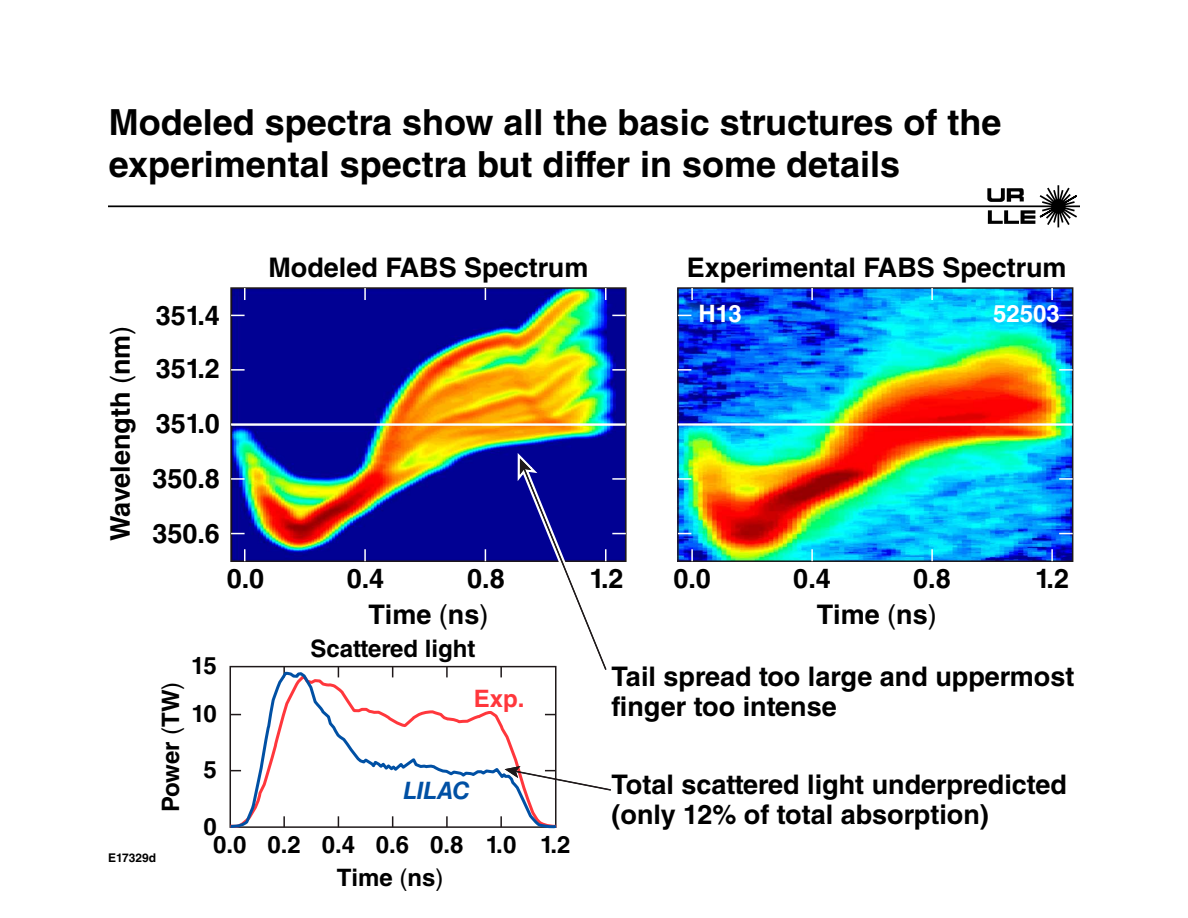
<style>
.page{position:relative;width:1188px;height:918px;background:#fff}
.page>*{position:absolute;margin:0;border:0;box-sizing:border-box;transform-origin:0 0}
.t1{font:700 36px/42px "Helvetica LT Std";color:#000}
.t2{font:700 27px/30px "Helvetica LT Std";color:#000}
.t3{font:700 24px/47.5px "Helvetica LT Std";color:#000}
.t4{font:700 24px "Helvetica LT Std";color:#fff}
.t5{font:italic 700 24px "Helvetica LT Std";color:#0050a4}
.t6{font:700 24px "Helvetica LT Std";color:#ff373c}
.t7{font:700 12px "Helvetica LT Std";color:#000}
.s1{font-weight:400}
</style>
<div class="page">
<img style="left:233px;top:290px;width:391px;height:269px">
<div style="left:230px;top:287px;width:397px;height:275px;border:2px solid #1f191a"></div>
<img style="left:680px;top:290px;width:390px;height:269px">
<div style="left:677px;top:287px;width:396px;height:275px;border:2px solid #1f191a"></div>
<hr style="left:231px;top:423px;width:395px;height:3px;background:#fff">
<hr style="left:678px;top:423px;width:395px;height:3px;background:#fff">
<svg style="left:231px;top:478px;width:14px;height:2px"></svg>
<svg style="left:231px;top:369px;width:14px;height:2px"></svg>
<svg style="left:231px;top:533px;width:14px;height:1px"></svg>
<svg style="left:231px;top:315px;width:14px;height:1px"></svg>
<svg style="left:678px;top:478px;width:13px;height:2px"></svg>
<svg style="left:678px;top:369px;width:13px;height:2px"></svg>
<svg style="left:678px;top:533px;width:13px;height:1px"></svg>
<svg style="left:678px;top:315px;width:13px;height:1px"></svg>
<svg style="left:1059px;top:478px;width:14px;height:2px"></svg>
<svg style="left:1059px;top:369px;width:14px;height:2px"></svg>
<svg style="left:1059px;top:533px;width:14px;height:1px"></svg>
<svg style="left:1059px;top:315px;width:14px;height:1px"></svg>
<svg style="left:612px;top:369px;width:14px;height:2px"></svg>
<svg style="left:612px;top:315px;width:14px;height:1px"></svg>
<svg style="left:485px;top:549px;width:1px;height:12px"></svg>
<svg style="left:364px;top:549px;width:2px;height:12px"></svg>
<svg style="left:244px;top:549px;width:1px;height:12px"></svg>
<svg style="left:605px;top:288px;width:1px;height:12px"></svg>
<svg style="left:485px;top:288px;width:1px;height:12px"></svg>
<svg style="left:364px;top:288px;width:2px;height:12px"></svg>
<svg style="left:244px;top:288px;width:1px;height:12px"></svg>
<svg style="left:691px;top:549px;width:2px;height:12px"></svg>
<svg style="left:811px;top:549px;width:2px;height:12px"></svg>
<svg style="left:931px;top:549px;width:2px;height:12px"></svg>
<svg style="left:1051px;top:549px;width:2px;height:12px"></svg>
<svg style="left:691px;top:288px;width:2px;height:12px"></svg>
<svg style="left:811px;top:288px;width:2px;height:12px"></svg>
<svg style="left:931px;top:288px;width:2px;height:12px"></svg>
<svg style="left:1051px;top:288px;width:2px;height:12px"></svg>
<svg style="left:229px;top:671px;width:328px;height:158px"></svg>
<svg style="left:515px;top:447px;width:111px;height:229px"></svg>
<svg style="left:505px;top:766px;width:106px;height:26px"></svg>
<svg style="left:987px;top:185px;width:92px;height:43px"></svg>
<hr style="left:108px;top:205px;width:972px;height:2px;background:#000">
<h1 class="t1" style="left:109px;top:100px;width:894px">Modeled spectra show all the basic structures of the experimental spectra but differ in some details</h1>
<p class="t2" style="left:105px;top:541px;width:217px;rotate:-90deg">Wavelength <span class="s1">(</span>nm<span class="s1">)</span></p>
<p class="t2" style="left:156px;top:300px;width:66px">351.4</p>
<p class="t2" style="left:156px;top:353px;width:66px">351.2</p>
<p class="t2" style="left:156px;top:408px;width:66px">351.0</p>
<p class="t2" style="left:268px;top:253px;width:321px">Modeled FABS Spectrum</p>
<p class="t2" style="left:687px;top:253px;width:381px">Experimental FABS Spectrum</p>
<p class="t4" style="left:699px;top:299px;width:45px">H13</p>
<p class="t4" style="left:993px;top:299px;width:68px">52503</p>
<p class="t2" style="left:152px;top:451px;width:69px;line-height:54.6px">350.8<br>350.6</p>
<p class="t2" style="left:227px;top:563px;width:39px">0.0</p>
<p class="t2" style="left:347px;top:563px;width:39px">0.4</p>
<p class="t2" style="left:467px;top:563px;width:39px">0.8</p>
<p class="t2" style="left:589px;top:563px;width:36px">1.2</p>
<p class="t2" style="left:673px;top:563px;width:39px">0.0</p>
<p class="t2" style="left:793px;top:563px;width:39px">0.4</p>
<p class="t2" style="left:913px;top:563px;width:39px">0.8</p>
<p class="t2" style="left:1035px;top:563px;width:36px">1.2</p>
<p class="t2" style="left:817px;top:599px;width:122px">Time <span class="s1">(</span>ns<span class="s1">)</span></p>
<p class="t2" style="left:368px;top:599px;width:122px">Time <span class="s1">(</span>ns<span class="s1">)</span></p>
<p class="t3" style="left:310px;top:625px;width:167px">Scattered light</p>
<p class="t3" style="left:191px;top:642px;width:27px">15<br>10</p>
<p class="t3" style="left:204px;top:745px;width:15px">5</p>
<p class="t3" style="left:213px;top:817px;width:198px;line-height:18.3px;text-indent:-10px">0<br>0.0 0.2 0.4 0.6</p>
<p class="t3" style="left:337px;top:854px;width:108px">Time <span class="s1">(</span>ns<span class="s1">)</span></p>
<p class="t3" style="left:147px;top:812px;width:132px;rotate:-90deg">Power <span class="s1">(</span>TW<span class="s1">)</span></p>
<p class="t6" style="left:474px;top:684px;width:52px">Exp.</p>
<p class="t5" style="left:403px;top:776px;width:68px">LILAC</p>
<p class="t3" style="left:430px;top:821px;width:142px">0.8 1.0 1.2</p>
<p class="t7" style="left:108px;top:850px;width:50px">E17329d</p>
<p class="t2" style="left:612px;top:661px;width:464px">Tail spread too large and uppermost finger too intense</p>
<p class="t2" style="left:612px;top:769px;width:457px">Total scattered light underpredicted (only 12% of total absorption)</p>
</div>
